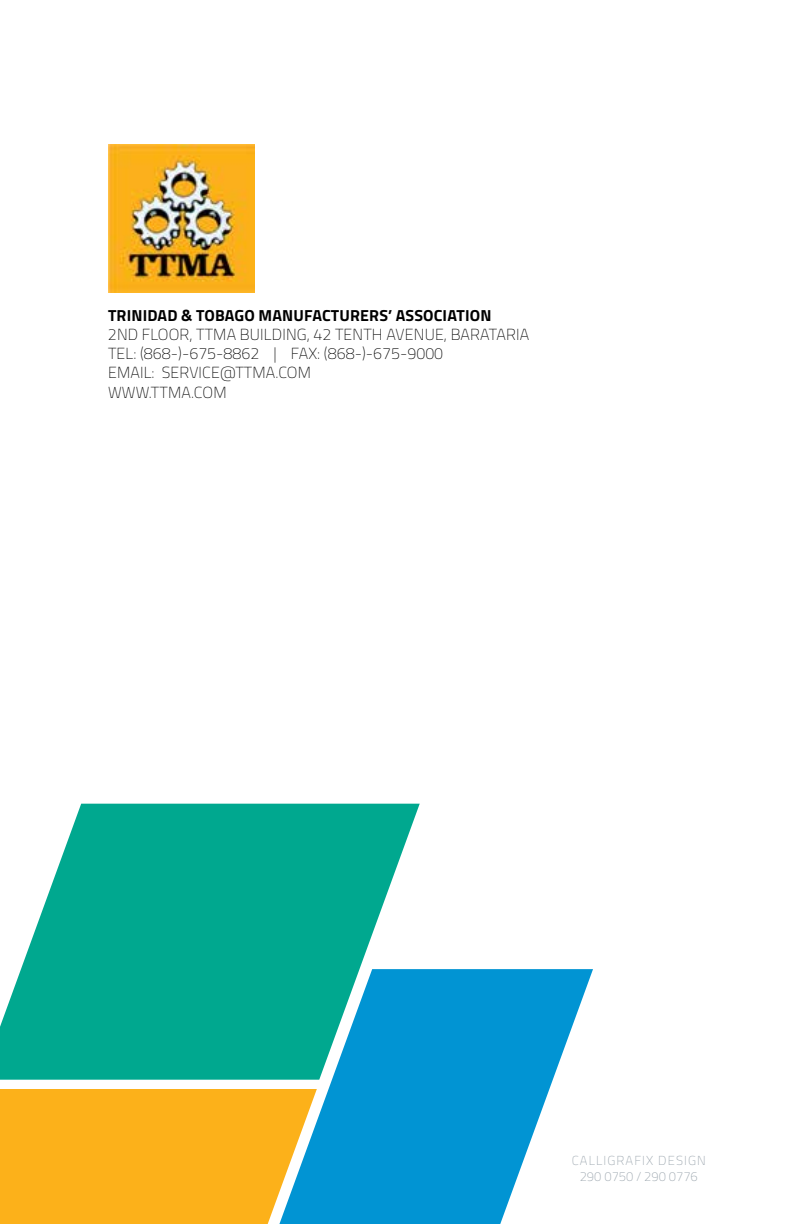
<style>
.page{position:relative;width:792px;height:1224px;background:#fff}
.page>*{position:absolute;margin:0;border:0;box-sizing:border-box;transform-origin:0 0}
.t1{font:100 16px/19.2px "Titillium";letter-spacing:.01em;color:#000}
.t2{font:700 16px "Titillium";letter-spacing:.01em;color:#000}
.t3{font:100 13px/15.6px "Titillium";letter-spacing:.085em;color:#95a0a9;text-align:center}
</style>
<div class="page">
<div style="left:0;top:1089px;width:91px;height:135px;background:#fcb11a"></div>
<svg style="left:91px;top:969px;width:502px;height:255px;fill:#0194d3"></svg>
<svg style="left:0;top:804px;width:420px;height:276px;background:#24b3a2"></svg>
<img style="left:108px;top:144px;width:146px;height:148px">
<p class="t2" style="left:108px;top:303px;width:385px">TRINIDAD &amp; TOBAGO MANUFACTURERS’ ASSOCIATION</p>
<p class="t1" style="left:108px;top:324px;width:423px">2ND FLOOR, TTMA BUILDING, 42 TENTH AVENUE, BARATARIA TEL: (868-)-675-8862 | FAX: (868-)-675-9000<br>EMAIL: SERVICE@TTMA.COM<br>WWW.TTMA.COM</p>
<p class="t3" style="left:572px;top:1152px;width:136px">CALLIGRAFIX DESIGN<br>290 0750 / 290 0776</p>
</div>
